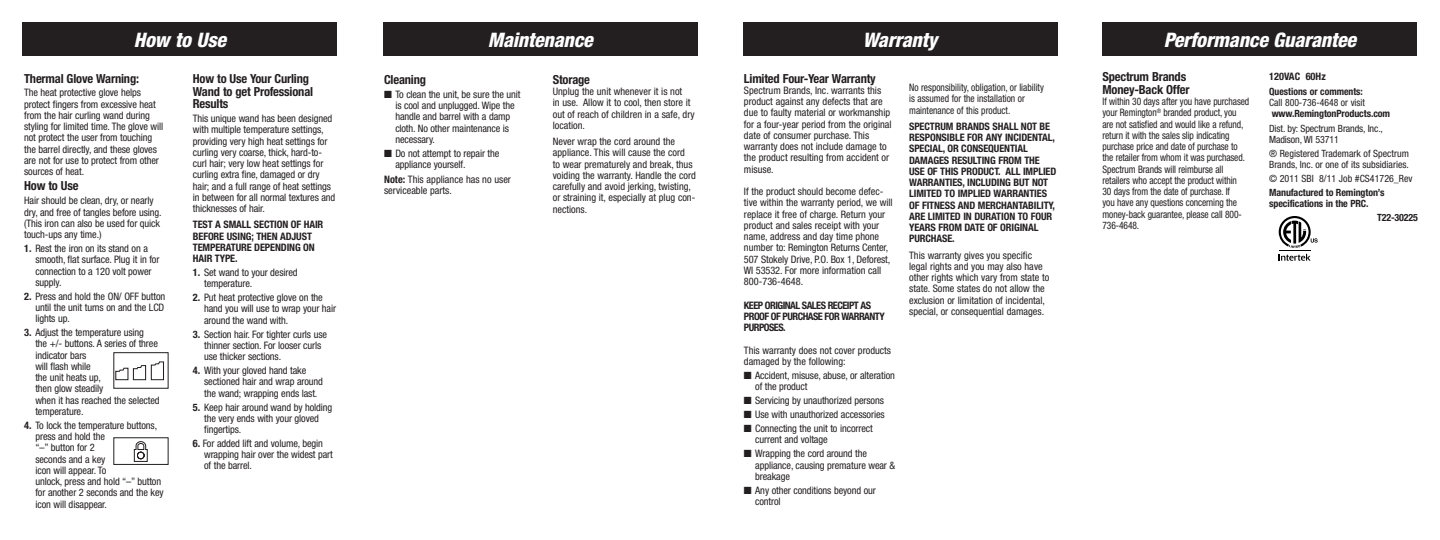
<style>
.page{position:relative;width:1440px;height:540px;background:#fff}
.page>*{position:absolute;margin:0;border:0;box-sizing:border-box;transform-origin:0 0}
.t1{font:italic 800 condensed 20px "Helvetica Neue";letter-spacing:-.01em;color:#fff}
.Section_Bold_Subhead{font:700 condensed 12.5px/12.5px "Helvetica Neue";letter-spacing:-.015em;color:#231f20}
.Numbered_8_25_9{font:condensed 10.25px/11.2px "Helvetica Neue";letter-spacing:-.01em;color:#231f20}
.Reg_8_25_9{font:condensed 10.25px/11.2px "Helvetica Neue";color:#231f20}
.Reg_8_25_9-2{font:condensed 10.25px/11.2px "Helvetica Neue";color:#231f20;scale:.92 1}
.Bulleted_8_25_9{font:condensed 10.25px/11.2px "Helvetica Neue";letter-spacing:-.01em;color:#231f20}
.Bold_8_25_9{font:700 condensed 10.25px/11.2px "Helvetica Neue";letter-spacing:-.01em;color:#231f20}
.Bold_8_25_9-2{font:700 condensed 10.25px/11.2px "Helvetica Neue";letter-spacing:-.05em;color:#231f20}
.Reg_8_25_9-3{font:700 condensed 10.25px "Helvetica Neue";color:#231f20}
.t2{font:condensed 10px/10.6px "Helvetica Neue";color:#231f20}
.t3{font:700 condensed 10px/10.6px "Helvetica Neue";letter-spacing:-.01em;color:#231f20}
.s1{font-weight:700}
.s2{font-weight:400}
</style>
<div class="page">
<div style="left:22px;top:22px;width:316px;height:34px;background:#231f20"></div>
<div style="left:383px;top:22px;width:315px;height:34px;background:#231f20"></div>
<div style="left:1102px;top:22px;width:316px;height:34px;background:#231f20"></div>
<div style="left:743px;top:22px;width:315px;height:34px;background:#231f20"></div>
<svg style="left:1279px;top:254px;width:32px;height:7px"></svg>
<hr style="left:1279px;top:250px;width:32px;height:1px;background:#000">
<svg style="left:1279px;top:216px;width:39px;height:32px"></svg>
<svg style="left:116px;top:361px;width:48px;height:19px"></svg>
<div style="left:114px;top:352px;width:54px;height:37px;border:1px solid #231f20"></div>
<svg style="left:134px;top:441px;width:14px;height:21px"></svg>
<div style="left:114px;top:437px;width:54px;height:28px;border:1px solid #231f20"></div>
<p class="t1" style="left:134px;top:28px;width:94px">How to Use</p>
<p class="Section_Bold_Subhead" style="left:24px;top:72px;width:116px">Thermal Glove Warning:</p>
<p class="Numbered_8_25_9" style="left:24px;top:87px;width:141px">The heat protective glove helps protect fingers from excessive heat from the hair curling wand during styling for limited time. The glove will not protect the user from touching the barrel directly, and these gloves are not for use to protect from other sources of heat.</p>
<p class="Section_Bold_Subhead" style="left:24px;top:180px;width:56px">How to Use</p>
<p class="Numbered_8_25_9" style="left:24px;top:195px;width:139px">Hair should be clean, dry, or nearly dry, and free of tangles before using. (This iron can also be used for quick touch-ups any time.)</p>
<p class="Numbered_8_25_9" style="left:35px;top:243px;width:126px;text-indent:-11px"><span class="s1">1.</span> Rest the iron on its stand on a smooth, flat surface. Plug it in for connection to a 120 volt power supply.</p>
<p class="Numbered_8_25_9" style="left:35px;top:290px;width:131px;text-align:justify;text-indent:-11px"><span class="s1">2.</span> Press and hold the ON/ OFF button until the unit turns on and the LCD lights up.</p>
<p class="Numbered_8_25_9" style="left:35px;top:327px;width:126px;text-indent:-11px"><span class="s1">3.</span> Adjust the temperature using<br>the +/- buttons. A series of three indicator bars<br>will flash while<br>the unit heats up,<br>then glow steadily<br>when it has reached the selected temperature.</p>
<p class="Numbered_8_25_9" style="left:35px;top:420px;width:130px;text-indent:-11px"><span class="s1">4.</span> To lock the temperature buttons, press and hold the<br>“–” button for 2<br>seconds and a key<br>icon will appear. To<br>unlock, press and hold “–” button for another 2 seconds and the key icon will disappear.</p>
<p class="Section_Bold_Subhead" style="left:193px;top:72px;width:122px">How to Use Your Curling<br>Wand to get Professional<br>Results</p>
<p class="Numbered_8_25_9" style="left:193px;top:113px;width:144px">This unique wand has been designed with multiple temperature settings, providing very high heat settings for curling very coarse, thick, hard-to&shy;curl hair; very low heat settings for curling extra fine, damaged or dry hair; and a full range of heat settings in between for all normal textures and thicknesses of hair.</p>
<p class="Bold_8_25_9" style="left:193px;top:219px;width:132px">TEST A SMALL SECTION OF HAIR<br>BEFORE USING; THEN ADJUST<br>TEMPERATURE DEPENDING ON<br>HAIR TYPE.</p>
<p class="Numbered_8_25_9" style="left:204px;top:267px;width:95px;text-indent:-11px"><span class="s1">1.</span> Set wand to your desired temperature.</p>
<p class="Numbered_8_25_9" style="left:204px;top:292px;width:134px;text-indent:-11px"><span class="s1">2.</span> Put heat protective glove on the hand you will use to wrap your hair around the wand with.</p>
<p class="Numbered_8_25_9" style="left:204px;top:328px;width:124px;text-indent:-11px"><span class="s1">3.</span> Section hair. For tighter curls use thinner section. For looser curls use thicker sections.</p>
<p class="Numbered_8_25_9" style="left:204px;top:365px;width:120px;text-indent:-11px"><span class="s1">4.</span> With your gloved hand take sectioned hair and wrap around the wand; wrapping ends last.</p>
<p class="Numbered_8_25_9" style="left:204px;top:401px;width:130px;text-indent:-11px"><span class="s1">5.</span> Keep hair around wand by holding the very ends with your gloved fingertips.</p>
<p class="Numbered_8_25_9" style="left:204px;top:438px;width:130px;text-indent:-11px"><span class="s1">6.</span> For added lift and volume, begin wrapping hair over the widest part of the barrel.</p>
<p class="t1" style="left:488px;top:28px;width:107px">Maintenance</p>
<p class="Section_Bold_Subhead" style="left:384px;top:73px;width:43px">Cleaning</p>
<p class="Bulleted_8_25_9" style="left:395px;top:88px;width:127px;text-indent:-11px">■ To clean the unit, be sure the unit is cool and unplugged. Wipe the handle and barrel with a damp cloth. No other maintenance is necessary.</p>
<p class="Bulleted_8_25_9" style="left:395px;top:147px;width:106px;text-indent:-11px">■ Do not attempt to repair the appliance yourself.</p>
<p class="Reg_8_25_9" style="left:384px;top:174px;width:128px"><span class="s1">Note:</span> This appliance has no user serviceable parts.</p>
<p class="Section_Bold_Subhead" style="left:553px;top:73px;width:39px">Storage</p>
<p class="Reg_8_25_9" style="left:553px;top:86px;width:144px">Unplug the unit whenever it is not<br>in use. Allow it to cool, then store it out of reach of children in a safe, dry location.</p>
<p class="Reg_8_25_9" style="left:553px;top:136px;width:145px">Never wrap the cord around the appliance. This will cause the cord<br>to wear prematurely and break, thus voiding the warranty. Handle the cord carefully and avoid jerking, twisting, or straining it, especially at plug con&shy;nections.</p>
<p class="t1" style="left:863px;top:28px;width:76px">Warranty</p>
<p class="Section_Bold_Subhead" style="left:744px;top:72px;width:133px">Limited Four-Year Warranty</p>
<p class="Reg_8_25_9" style="left:744px;top:85px;width:149px">Spectrum Brands, Inc. warrants this product against any defects that are due to faulty material or workmanship for a four-year period from the original date of consumer purchase. This warranty does not include damage to the product resulting from accident or misuse.</p>
<p class="Reg_8_25_9" style="left:744px;top:186px;width:150px">If the product should become defec&shy;tive within the warranty period, we will replace it free of charge. Return your product and sales receipt with your name, address and day time phone number to: Remington Returns Center, 507 Stokely Drive, P.O. Box 1, Deforest, WI 53532. For more information call 800-736-4648.</p>
<p class="Bold_8_25_9-2" style="left:744px;top:300px;width:142px">KEEP ORIGINAL SALES RECEIPT AS<br>PROOF OF PURCHASE FOR WARRANTY<br>PURPOSES.</p>
<p class="Reg_8_25_9" style="left:744px;top:345px;width:149px">This warranty does not cover products damaged by the following:</p>
<p class="Bulleted_8_25_9" style="left:755px;top:370px;width:141px;text-indent:-11px">■ Accident, misuse, abuse, or alteration of the product</p>
<p class="Bulleted_8_25_9" style="left:744px;top:395px;width:141px">■ Servicing by unauthorized persons</p>
<p class="Bulleted_8_25_9" style="left:744px;top:409px;width:142px">■ Use with unauthorized accessories</p>
<p class="Bulleted_8_25_9" style="left:755px;top:423px;width:119px;text-indent:-11px">■ Connecting the unit to incorrect current and voltage</p>
<p class="Bulleted_8_25_9" style="left:755px;top:448px;width:142px;text-indent:-11px">■ Wrapping the cord around the appliance, causing premature wear &amp; breakage</p>
<p class="Bulleted_8_25_9" style="left:755px;top:485px;width:122px;text-indent:-11px">■ Any other conditions beyond our control</p>
<p class="Reg_8_25_9-2" style="left:909px;top:82px;width:148px">No responsibility, obligation, or liability is assumed for the installation or maintenance of this product.</p>
<p class="Bold_8_25_9" style="left:909px;top:120px;width:149px">SPECTRUM BRANDS SHALL NOT BE<br>RESPONSIBLE FOR ANY INCIDENTAL,<br>SPECIAL, OR CONSEQUENTIAL<br>DAMAGES RESULTING FROM THE<br>USE OF THIS PRODUCT. ALL IMPLIED<br>WARRANTIES, INCLUDING BUT NOT<br>LIMITED TO IMPLIED WARRANTIES<br>OF FITNESS AND MERCHANTABILITY,<br>ARE LIMITED IN DURATION TO FOUR<br>YEARS FROM DATE OF ORIGINAL<br>PURCHASE.</p>
<p class="Reg_8_25_9" style="left:909px;top:249px;width:142px">This warranty gives you specific legal rights and you may also have other rights which vary from state to state. Some states do not allow the exclusion or limitation of incidental, special, or consequential damages.</p>
<p class="t1" style="left:1164px;top:28px;width:194px">Performance Guarantee</p>
<p class="Section_Bold_Subhead" style="left:1102px;top:71px;width:89px">Spectrum Brands<br>Money-Back Offer</p>
<p class="Reg_8_25_9-2" style="left:1102px;top:96px;width:161px">If within 30 days after you have purchased your Remington<sup>®</sup> branded product, you are not satisfied and would like a refund, return it with the sales slip indicating purchase price and date of purchase to the retailer from whom it was purchased.<br>Spectrum Brands will reimburse all retailers who accept the product within<br>30 days from the date of purchase. If<br>you have any questions concerning the money-back guarantee, please call 800- 736-4648.</p>
<p class="Reg_8_25_9-3" style="left:1269px;top:70px;width:58px">120VAC 60Hz</p>
<p class="t3" style="left:1269px;top:86px;width:123px">Questions or comments:<br><span class="s2">Call 800-736-4648 or visit </span>www.RemingtonProducts.com</p>
<p class="t2" style="left:1269px;top:123px;width:115px">Dist. by: Spectrum Brands, Inc.,<br>Madison, WI 53711</p>
<p class="t2" style="left:1269px;top:148px;width:141px">® Registered Trademark of Spectrum<br>Brands, Inc. or one of its subsidiaries.</p>
<p class="t2" style="left:1269px;top:173px;width:145px">© 2011 SBI 8/11 Job #CS41726_Rev</p>
<p class="t3" style="left:1269px;top:187px;width:117px">Manufactured to Remington’s specifications in the PRC.</p>
<p class="t3" style="left:1377px;top:212px;width:42px">T22-30225</p>
</div>
